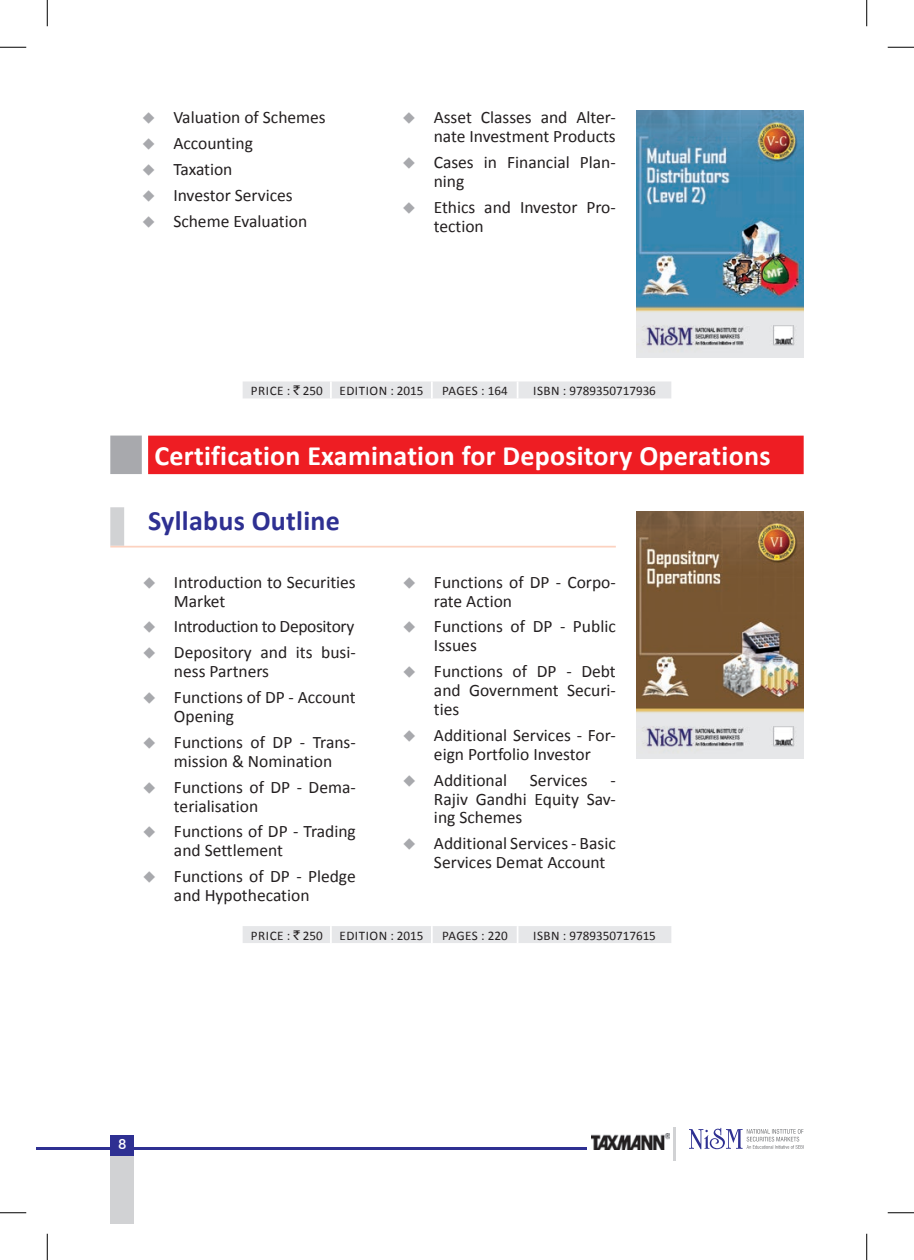
<style>
.page{position:relative;width:914px;height:1260px;background:#fff}
.page>*{position:absolute;margin:0;border:0;box-sizing:border-box;transform-origin:0 0}
.t1{font:700 28px "Calibri";letter-spacing:.01em;color:#fff}
.t2{font:700 28px "Calibri";letter-spacing:.01em;color:#2e3092}
.t3{font:17.5px/18.9px "Calibri";color:#231f20}
.t4{font:17.5px "Calibri";letter-spacing:-.02em;color:#231f20}
.t5{font:500 14px "Futura BT";color:#fff}
.t6{font:13.12px "Calibri";color:#231f20}
.t7{font:13.12px "Calibri";letter-spacing:.04em;color:#231f20}
.s1{color:#a8a9ad}
.s2{font-family:"Rupee Foradian"}
</style>
<div class="page">
<hr style="left:37px;top:1147px;width:550px;height:3px;background:#2e3092">
<div style="left:110px;top:1135px;width:24px;height:88px;background:#d1d2d4"></div>
<hr style="left:673px;top:1128px;width:2px;height:33px;background:#d1d2d4">
<div style="left:110px;top:1135px;width:24px;height:20px;background:#2e3092"></div>
<svg style="left:689px;top:1128px;width:114px;height:21px"></svg>
<img style="left:591px;top:1134px;width:78px;height:16px">
<div style="left:243px;top:382px;width:428px;height:16px;background:#e6e7e9"></div>
<img style="left:637px;top:110px;width:166px;height:247px">
<div style="left:110px;top:507px;width:14px;height:39px;background:#d1d2d4"></div>
<hr style="left:110px;top:546px;width:506px;height:2px;background:#fcd2c0">
<div style="left:110px;top:436px;width:32px;height:38px;background:#a8a9ad"></div>
<div style="left:148px;top:436px;width:655px;height:38px;background:#ee1d23"></div>
<div style="left:243px;top:926px;width:428px;height:17px;background:#e6e7e9"></div>
<img style="left:637px;top:511px;width:166px;height:247px">
<svg style="left:0;top:47px;width:26px;height:1px"></svg>
<svg style="left:887px;top:47px;width:27px;height:1px"></svg>
<svg style="left:0;top:1212px;width:26px;height:1px"></svg>
<svg style="left:887px;top:1212px;width:27px;height:1px"></svg>
<svg style="left:47px;top:0;width:1px;height:26px"></svg>
<svg style="left:47px;top:1234px;width:1px;height:26px"></svg>
<svg style="left:866px;top:0;width:1px;height:26px"></svg>
<svg style="left:866px;top:1234px;width:1px;height:26px"></svg>
<p class="t3" style="left:142px;top:108px;width:185px"><span class="s1">◆</span> Valuation of Schemes</p>
<p class="t3" style="left:142px;top:134px;width:113px"><span class="s1">◆</span> Accounting</p>
<p class="t3" style="left:142px;top:160px;width:92px"><span class="s1">◆</span> Taxation</p>
<p class="t3" style="left:142px;top:186px;width:152px"><span class="s1">◆</span> Investor Services</p>
<p class="t3" style="left:142px;top:212px;width:167px"><span class="s1">◆</span> Scheme Evaluation</p>
<p class="t3" style="left:402px;top:108px;width:215px;text-align:right"><span class="s1">◆</span> Asset Classes and Alter&shy;nate Investment Products</p>
<p class="t3" style="left:433px;top:153px;width:184px;text-indent:-32px"><span class="s1">◆</span> Cases in Financial Plan&shy;ning</p>
<p class="t3" style="left:433px;top:198px;width:184px;text-indent:-32px"><span class="s1">◆</span> Ethics and Investor Pro&shy;tection</p>
<p class="t7" style="left:251px;top:382px;width:73px">PRICE : <span class="s2">`</span> 250</p>
<p class="t7" style="left:339px;top:382px;width:86px">eDITION : 2015</p>
<p class="t6" style="left:442px;top:382px;width:67px">pAGES : 164</p>
<p class="t6" style="left:533px;top:382px;width:124px">ISBN : 9789350717936</p>
<h1 class="t1" style="left:154px;top:437px;width:617px">Certification Examination for Depository Operations</h1>
<h1 class="t2" style="left:148px;top:503px;width:193px">Syllabus Outline</h1>
<p class="t3" style="left:174px;top:572px;width:183px;text-indent:-32px"><span class="s1">◆</span> Introduction to Securities<br>Market</p>
<p class="t4" style="left:142px;top:616px;width:213px"><span class="s1">◆</span> Introduction to Depository</p>
<p class="t3" style="left:174px;top:643px;width:183px;text-indent:-32px"><span class="s1">◆</span> Depository and its busi&shy;ness Partners</p>
<p class="t3" style="left:174px;top:688px;width:183px;text-indent:-32px"><span class="s1">◆</span> Functions of DP - Account<br>Opening</p>
<p class="t3" style="left:142px;top:733px;width:215px;text-align:center"><span class="s1">◆</span> Functions of DP - Trans&shy;mission &amp; Nomination</p>
<p class="t3" style="left:174px;top:777px;width:183px;text-indent:-32px"><span class="s1">◆</span> Functions of DP - Dema&shy;terialisation</p>
<p class="t3" style="left:174px;top:822px;width:183px;text-indent:-32px"><span class="s1">◆</span> Functions of DP - Trading and Settlement</p>
<p class="t3" style="left:174px;top:867px;width:183px;text-indent:-32px"><span class="s1">◆</span> Functions of DP - Pledge and Hypothecation</p>
<p class="t3" style="left:434px;top:572px;width:183px;text-indent:-32px"><span class="s1">◆</span> Functions of DP - Corpo&shy;rate Action</p>
<p class="t3" style="left:434px;top:617px;width:183px;text-indent:-32px"><span class="s1">◆</span> Functions of DP - Public<br>Issues</p>
<p class="t3" style="left:434px;top:662px;width:183px;text-align:justify;text-indent:-32px"><span class="s1">◆</span> Functions of DP - Debt and Government Securi&shy;ties</p>
<p class="t3" style="left:402px;top:726px;width:215px;text-align:center"><span class="s1">◆</span> Additional Services - For&shy;eign Portfolio Investor</p>
<p class="t3" style="left:402px;top:770px;width:106px"><span class="s1">◆</span> Additional</p>
<p class="t3" style="left:530px;top:770px;width:59px">Services</p>
<p class="t3" style="left:434px;top:770px;width:183px;text-align:justify;text-indent:176px">- Rajiv Gandhi Equity Sav&shy;ing Schemes</p>
<p class="t3" style="left:434px;top:834px;width:183px;text-indent:-32px"><span class="s1">◆</span> Additional Services - Basic<br>Services Demat Account</p>
<p class="t7" style="left:251px;top:927px;width:73px">PRICE : <span class="s2">`</span> 250</p>
<p class="t7" style="left:339px;top:927px;width:86px">eDITION : 2015</p>
<p class="t6" style="left:442px;top:927px;width:67px">pAGES : 220</p>
<p class="t6" style="left:533px;top:927px;width:124px">ISBN : 9789350717615</p>
<p class="t5" style="left:118px;top:1136px;width:10px">8</p>
</div>
